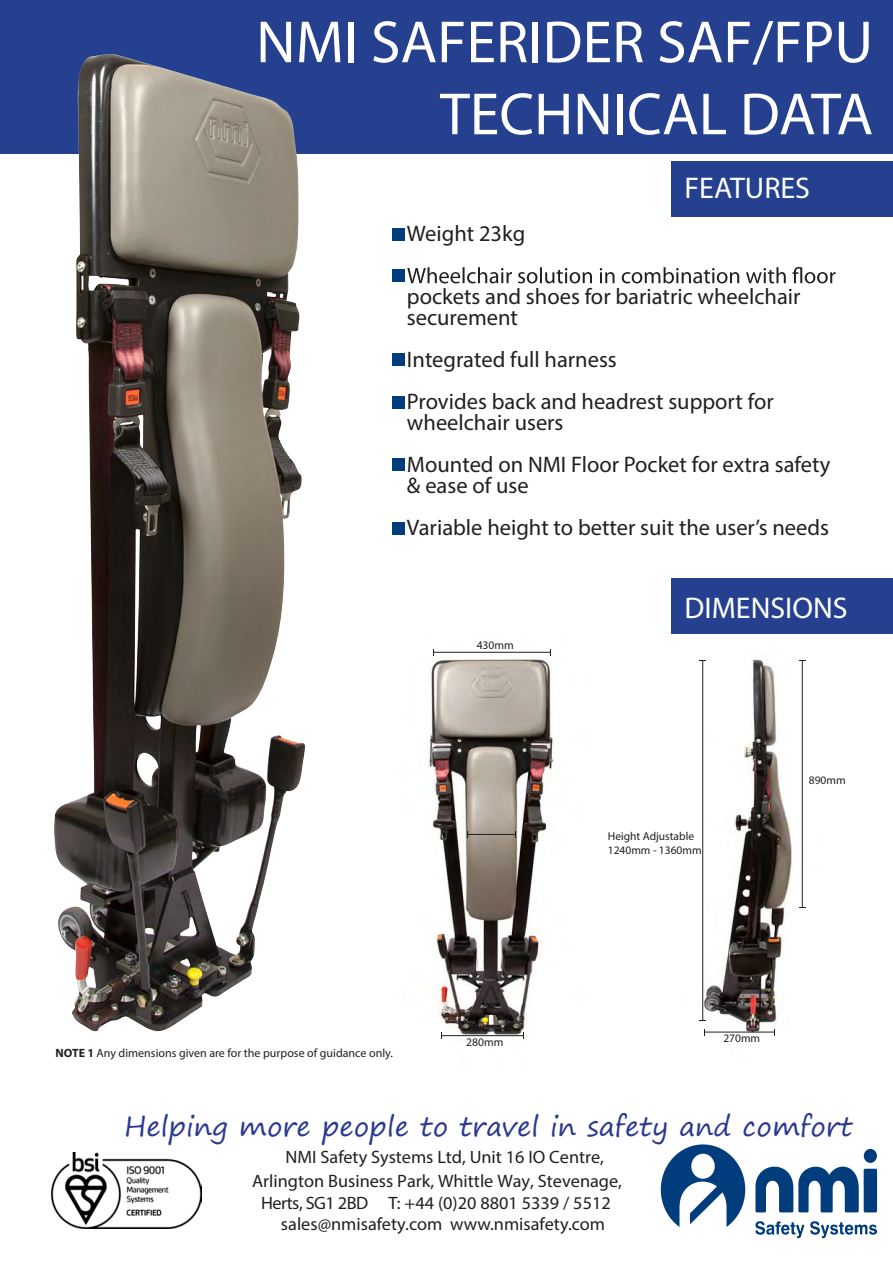
<style>
.page{position:relative;width:893px;height:1263px;background:#fff}
.page>*{position:absolute;margin:0;border:0;box-sizing:border-box;transform-origin:0 0}
.t1{font:60px/72px "Myriad Pro";color:#fff;text-align:right}
.t2{font:30px "Myriad Pro";color:#fff}
.t3{font:26.85px "Segoe Print";color:#2b3990}
.t4{font:22.5px/42px "Myriad Pro";color:#231f20}
.t5{font:18px "Myriad Pro";color:#231f20}
.t6{font:12px "Myriad Pro";color:#231f20}
.t7{font:11.55px/13.8px "Myriad Pro";color:#231f20}
.s1{font-weight:700}
</style>
<div class="page">
<svg style="left:661px;top:1144px;width:84px;height:83px"></svg>
<svg style="left:755px;top:1149px;width:122px;height:63px"></svg>
<svg style="left:755px;top:1221px;width:122px;height:17px"></svg>
<div style="left:0;top:0;width:893px;height:153px;background:#25408f"></div>
<img style="left:427px;top:651px;width:128px;height:386px">
<hr style="left:433px;top:652px;width:117px;height:1px;background:#231f20">
<hr style="left:442px;top:1035px;width:81px;height:1px;background:#231f20">
<hr style="left:467px;top:834px;width:49px;height:1px;background:#231f20">
<img style="left:699px;top:659px;width:107px;height:377px">
<hr style="left:702px;top:660px;width:1px;height:361px;background:#231f20">
<hr style="left:705px;top:1031px;width:70px;height:1px;background:#231f20">
<hr style="left:802px;top:660px;width:1px;height:247px;background:#231f20">
<img style="left:52px;top:54px;width:254px;height:978px">
<div style="left:672px;top:161px;width:221px;height:55px;background:#25408f"></div>
<div style="left:672px;top:579px;width:221px;height:55px;background:#25408f"></div>
<svg style="left:407px;top:267px;width:429px;height:16px"></svg>
<div style="left:392px;top:353px;width:13px;height:13px;background:#013d7d"></div>
<div style="left:392px;top:396px;width:13px;height:12px;background:#013d7d"></div>
<div style="left:392px;top:458px;width:13px;height:13px;background:#013d7d"></div>
<div style="left:392px;top:522px;width:13px;height:12px;background:#013d7d"></div>
<div style="left:392px;top:228px;width:13px;height:13px;background:#013d7d"></div>
<div style="left:392px;top:270px;width:13px;height:12px;background:#013d7d"></div>
<img style="left:51px;top:1152px;width:150px;height:77px">
<h1 class="t1" style="left:256px;top:11px;width:619px">NMI SAFERIDER SAF/FPU<br>TECHNICAL DATA</h1>
<p class="t4" style="left:407px;top:215px;width:120px">Weight 23kg</p>
<h2 class="t2" style="left:685px;top:177px;width:127px">FEATURES</h2>
<p class="t4" style="left:407px;top:288px;width:395px;line-height:21px">pockets and shoes for bariatric wheelchair securement</p>
<p class="t4" style="left:407px;top:341px;width:368px">Integrated full harness<br>Provides back and headrest support for</p>
<p class="t4" style="left:407px;top:404px;width:425px">wheelchair users<br>Mounted on NMI Floor Pocket for extra safety</p>
<p class="t4" style="left:407px;top:467px;width:424px">&amp; ease of use<br>Variable height to better suit the user’s needs</p>
<p class="t7" style="left:477px;top:639px;width:39px">430mm</p>
<p class="t6" style="left:56px;top:1048px;width:339px"><span class="s1">NOTE 1</span> Any dimensions given are for the purpose of guidance only.</p>
<p class="t7" style="left:466px;top:1036px;width:39px">280mm</p>
<h2 class="t2" style="left:685px;top:596px;width:164px">DIMENSIONS</h2>
<p class="t7" style="left:608px;top:831px;width:95px">Height Adjustable<br>1240mm - 1360mm</p>
<p class="t7" style="left:809px;top:774px;width:38px">890mm</p>
<p class="t7" style="left:723px;top:1032px;width:38px">270mm</p>
<p class="t3" style="left:124px;top:1113px;width:730px">Helping more people to travel in safety and comfort</p>
<p class="t5" style="left:286px;top:1150px;width:320px">NMI Safety Systems Ltd, Unit 16 IO Centre,</p>
<p class="t5" style="left:252px;top:1174px;width:372px">Arlington Business Park, Whittle Way, Stevenage,</p>
<p class="t5" style="left:261px;top:1196px;width:351px">Herts, SG1 2BD T: +44 (0)20 8801 5339 / 5512</p>
<p class="t5" style="left:281px;top:1217px;width:326px">sales@nmisafety.com www.nmisafety.com</p>
</div>
